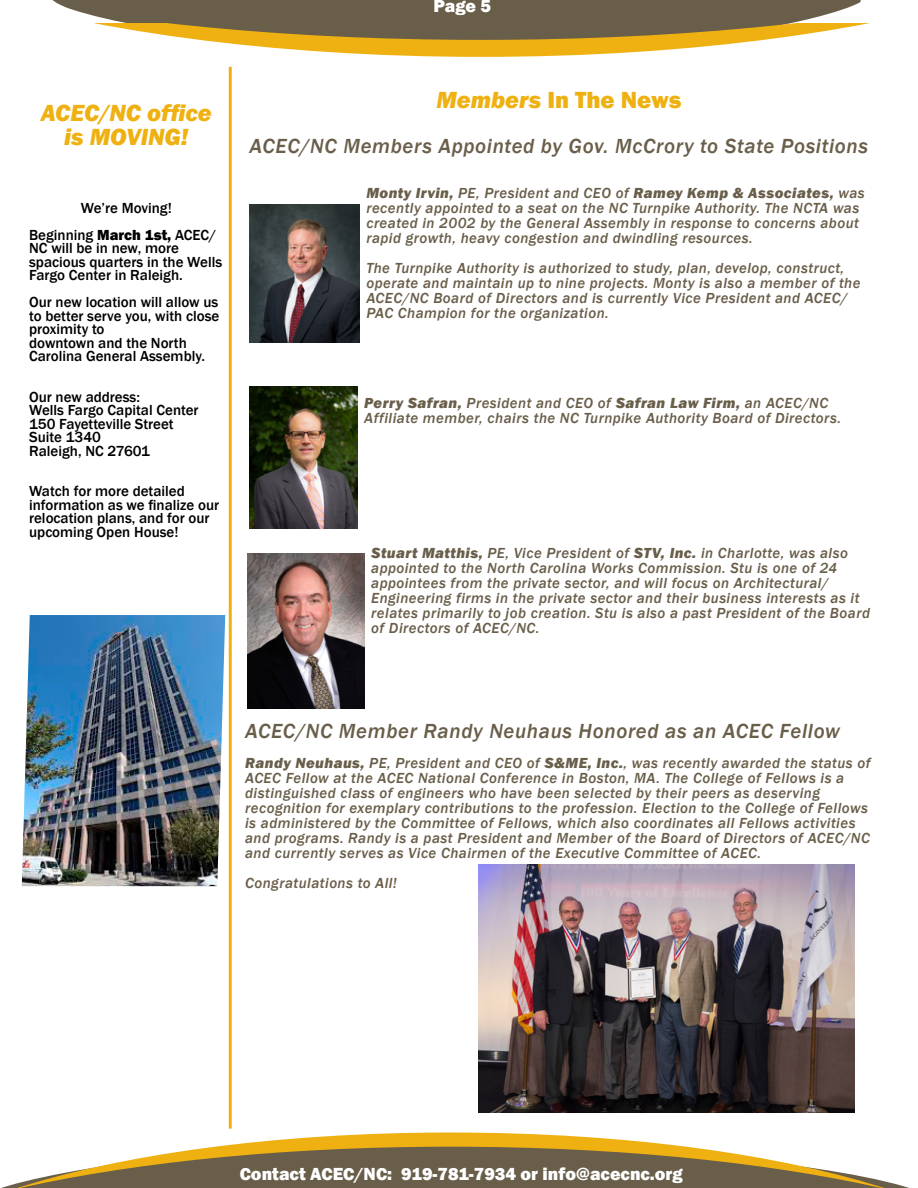
<style>
.page{position:relative;width:918px;height:1188px;background:#fff}
.page>*{position:absolute;margin:0;border:0;box-sizing:border-box;transform-origin:0 0}
.t1{font:italic 800 24px/24px "Franklin Gothic";color:#eeb111;text-align:center}
.t2{font:800 24px "Franklin Gothic";color:#eeb111}
.t3{font:italic 500 21px "Franklin Gothic";letter-spacing:.03em;color:#695e4a}
.t4{font:800 18px "Franklin Gothic";color:#fff}
.t5{font:italic 500 15px/15px "Franklin Gothic";letter-spacing:.03em;color:#695e4a}
.t6{font:500 15px/13.5px "Franklin Gothic";color:#000}
.s1{font-weight:800}
.s2{font-style:italic}
</style>
<div class="page">
<svg style="left:52px;top:0;width:818px;height:24px;background:#766b58"></svg>
<hr style="left:229px;top:67px;width:3px;height:1062px;background:#eeb111">
<svg style="left:10px;top:1133px;width:881px;height:55px;fill:#695e4a"></svg>
<img style="left:249px;top:204px;width:111px;height:138px">
<img style="left:249px;top:386px;width:108px;height:143px">
<img style="left:247px;top:554px;width:117px;height:154px">
<img style="left:478px;top:864px;width:377px;height:248px">
<svg style="left:99px;top:24px;width:766px;height:33px"></svg>
<img style="left:22px;top:615px;width:203px;height:271px">
<p class="t4" style="left:433px;top:-6px;width:59px">Page 5</p>
<h1 class="t1" style="left:41px;top:101px;width:173px">ACEC/NC office is MOVING!</h1>
<p class="t6" style="left:29px;top:194px;width:189px;line-height:27px;text-align:center">We’re Moving!<br>Beginning <span class="s1">March 1st,</span> ACEC/</p>
<p class="t6" style="left:29px;top:241px;width:195px">NC will be in new, more spacious quarters in the Wells<br>Fargo Center in Raleigh.</p>
<p class="t6" style="left:29px;top:295px;width:192px">Our new location will allow us to better serve you, with close proximity to<br>downtown and the North<br>Carolina General Assembly.</p>
<p class="t6" style="left:29px;top:390px;width:171px">Our new address:<br>Wells Fargo Capital Center<br>150 Fayetteville Street<br>Suite 1340<br>Raleigh, NC 27601</p>
<p class="t6" style="left:29px;top:484px;width:191px">Watch for more detailed information as we finalize our relocation plans, and for our upcoming Open House!</p>
<h1 class="t2" style="left:436px;top:85px;width:247px"><span class="s2">Members</span> In The News</h1>
<h2 class="t3" style="left:250px;top:133px;width:620px">ACEC/NC Members Appointed by Gov. McCrory to State Positions</h2>
<p class="t5" style="left:366px;top:186px;width:500px"><span class="s1">Monty Irvin,</span> PE, President and CEO of <span class="s1">Ramey Kemp &amp; Associates,</span> was recently appointed to a seat on the NC Turnpike Authority. The NCTA was created in 2002 by the General Assembly in response to concerns about rapid growth, heavy congestion and dwindling resources.</p>
<p class="t5" style="left:366px;top:261px;width:496px">The Turnpike Authority is authorized to study, plan, develop, construct, operate and maintain up to nine projects. Monty is also a member of the ACEC/NC Board of Directors and is currently Vice President and ACEC/ PAC Champion for the organization.</p>
<p class="t5" style="left:364px;top:396px;width:478px"><span class="s1">Perry Safran,</span> President and CEO of <span class="s1">Safran Law Firm,</span> an ACEC/NC<br>Affiliate member, chairs the NC Turnpike Authority Board of Directors.</p>
<p class="t5" style="left:371px;top:546px;width:500px"><span class="s1">Stuart Matthis,</span> PE, Vice President of <span class="s1">STV, Inc.</span> in Charlotte, was also appointed to the North Carolina Works Commission. Stu is one of 24 appointees from the private sector, and will focus on Architectural/ Engineering firms in the private sector and their business interests as it relates primarily to job creation. Stu is also a past President of the Board of Directors of ACEC/NC.</p>
<h2 class="t3" style="left:245px;top:718px;width:596px">ACEC/NC Member Randy Neuhaus Honored as an ACEC Fellow</h2>
<p class="t5" style="left:245px;top:756px;width:627px"><span class="s1">Randy Neuhaus,</span> PE, President and CEO of <span class="s1">S&amp;ME, Inc.</span>, was recently awarded the status of ACEC Fellow at the ACEC National Conference in Boston, MA. The College of Fellows is a distinguished class of engineers who have been selected by their peers as deserving recognition for exemplary contributions to the profession. Election to the College of Fellows is administered by the Committee of Fellows, which also coordinates all Fellows activities and programs. Randy is a past President and Member of the Board of Directors of ACEC/NC and currently serves as Vice Chairmen of the Executive Committee of ACEC.</p>
<p class="t5" style="left:245px;top:876px;width:153px">Congratulations to All!</p>
<p class="t4" style="left:240px;top:1162px;width:445px">Contact ACEC/NC: 919-781-7934 or info@acecnc.org</p>
</div>
